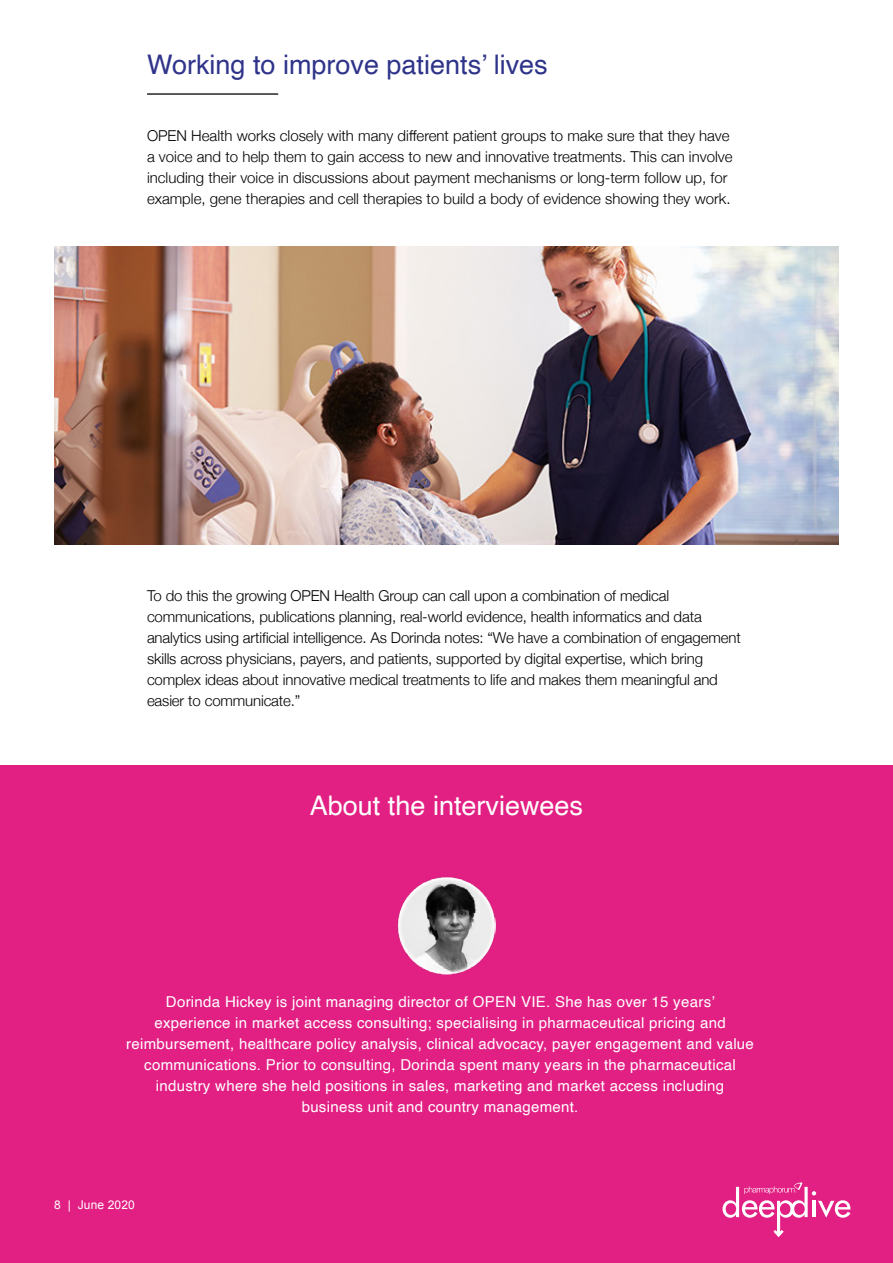
<style>
.page{position:relative;width:893px;height:1263px;background:#fff}
.page>*{position:absolute;margin:0;border:0;box-sizing:border-box;transform-origin:0 0}
.t1{font:27px "Helvetica";color:#2f348a}
.t2{font:27px "Helvetica";color:#fff}
.t3{font:300 15px/21px "Helvetica Neue";letter-spacing:-.01em;color:#000}
.t4{font:15px/21px "Helvetica";letter-spacing:.02em;color:#fff;text-align:center}
.t5{font:12px "Arial";letter-spacing:.01em;color:#fff}
</style>
<div class="page">
<div style="left:0;top:765px;width:893px;height:498px;background:#e22084"></div>
<img style="left:398px;top:877px;width:97px;height:97px">
<svg style="left:722px;top:1182px;width:128px;height:55px"></svg>
<hr style="left:147px;top:93px;width:131px;height:2px;background:#000">
<img style="left:54px;top:247px;width:785px;height:297px">
<h1 class="t1" style="left:147px;top:44px;width:402px">Working to improve patients’ lives</h1>
<p class="t3" style="left:147px;top:124px;width:587px">OPEN Health works closely with many different patient groups to make sure that they have a voice and to help them to gain access to new and innovative treatments. This can involve including their voice in discussions about payment mechanisms or long-term follow up, for example, gene therapies and cell therapies to build a body of evidence showing they work.</p>
<p class="t3" style="left:147px;top:584px;width:595px">To do this the growing OPEN Health Group can call upon a combination of medical communications, publications planning, real-world evidence, health informatics and data analytics using artificial intelligence. As Dorinda notes: “We have a combination of engagement skills across physicians, payers, and patients, supported by digital expertise, which bring complex ideas about innovative medical treatments to life and makes them meaningful and easier to communicate.”</p>
<h1 class="t2" style="left:310px;top:785px;width:275px">About the interviewees</h1>
<p class="t4" style="left:126px;top:992px;width:629px">Dorinda Hickey is joint managing director of OPEN VIE. She has over 15 years’ experience in market access consulting; specialising in pharmaceutical pricing and reimbursement, healthcare policy analysis, clinical advocacy, payer engagement and value communications. Prior to consulting, Dorinda spent many years in the pharmaceutical industry where she held positions in sales, marketing and market access including business unit and country management.</p>
<p class="t5" style="left:54px;top:1197px;width:82px">8 | June 2020</p>
</div>
